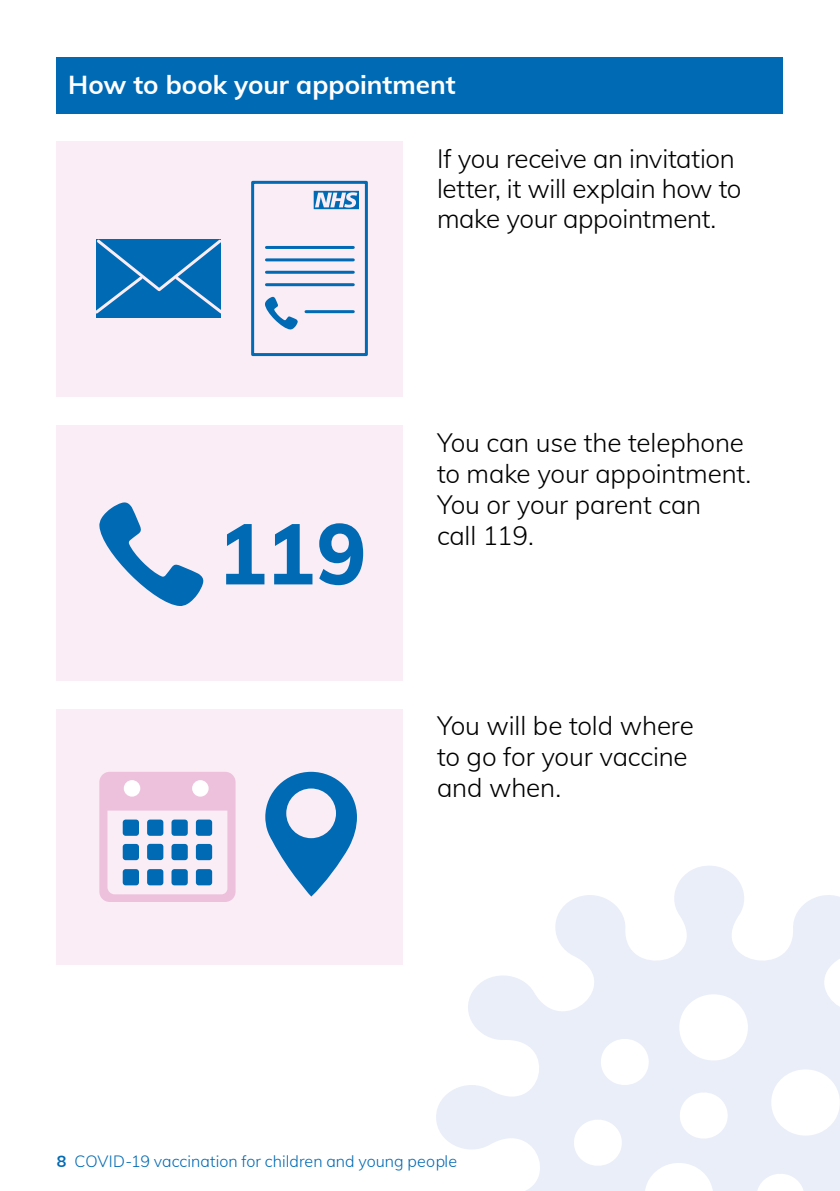
<style>
.page{position:relative;width:840px;height:1191px;background:#fff}
.page>*{position:absolute;margin:0;border:0;box-sizing:border-box;transform-origin:0 0}
.Body{font:26px/31.2px "Mulish Light 2";letter-spacing:-.01em;color:#000}
.t1{font:700 26px "Mulish";color:#fff}
.t2{font:16px "Mulish Light 2";letter-spacing:.005em;color:#006ab4}
.s1{font-family:"Mulish";font-weight:300}
.s2{font-family:"Mulish";font-weight:700}
</style>
<div class="page">
<svg style="left:436px;top:866px;width:403px;height:325px;fill:#eaeef9"></svg>
<div style="left:57px;top:142px;width:346px;height:255px;background:#faedf6"></div>
<div style="left:57px;top:57px;width:725px;height:56px;background:#006ab4"></div>
<div style="left:57px;top:425px;width:346px;height:255px;background:#faedf6"></div>
<div style="left:57px;top:709px;width:346px;height:255px;background:#faedf6"></div>
<div style="left:96px;top:240px;width:125px;height:78px;background:#006ab4"></div>
<svg style="left:96px;top:239px;width:125px;height:75px"></svg>
<div style="left:251px;top:181px;width:116px;height:175px;border:3px solid #006ab4"></div>
<svg style="left:265px;top:297px;width:32px;height:32px"></svg>
<hr style="left:266px;top:246px;width:87px;height:3px;background:#006ab4">
<hr style="left:266px;top:271px;width:87px;height:3px;background:#006ab4">
<hr style="left:266px;top:258px;width:87px;height:3px;background:#006ab4">
<hr style="left:266px;top:283px;width:87px;height:3px;background:#006ab4">
<hr style="left:306px;top:310px;width:47px;height:3px;background:#006ab4">
<svg style="left:313px;top:191px;width:46px;height:18px"></svg>
<svg style="left:99px;top:502px;width:104px;height:104px"></svg>
<svg style="left:226px;top:523px;width:137px;height:62px"></svg>
<svg style="left:265px;top:772px;width:92px;height:124px"></svg>
<svg style="left:99px;top:772px;width:136px;height:130px"></svg>
<div style="left:123px;top:819px;width:16px;height:17px;background:#006ab4;border-radius:3px"></div>
<div style="left:147px;top:819px;width:16px;height:17px;background:#006ab4;border-radius:3px"></div>
<div style="left:171px;top:819px;width:17px;height:17px;background:#006ab4;border-radius:3px"></div>
<div style="left:196px;top:819px;width:16px;height:17px;background:#006ab4;border-radius:3px"></div>
<div style="left:123px;top:844px;width:16px;height:16px;background:#006ab4;border-radius:3px"></div>
<div style="left:171px;top:844px;width:17px;height:16px;background:#006ab4;border-radius:3px"></div>
<div style="left:196px;top:844px;width:16px;height:16px;background:#006ab4;border-radius:3px"></div>
<div style="left:123px;top:869px;width:16px;height:16px;background:#006ab4;border-radius:3px"></div>
<div style="left:147px;top:869px;width:16px;height:16px;background:#006ab4;border-radius:3px"></div>
<div style="left:171px;top:869px;width:17px;height:16px;background:#006ab4;border-radius:3px"></div>
<div style="left:196px;top:869px;width:16px;height:16px;background:#006ab4;border-radius:3px"></div>
<div style="left:147px;top:844px;width:16px;height:16px;background:#006ab4;border-radius:3px"></div>
<div style="left:124px;top:780px;width:16px;height:16px;background:#fff;border-radius:50%"></div>
<div style="left:192px;top:780px;width:16px;height:16px;background:#fff;border-radius:50%"></div>
<p class="t1" style="left:68px;top:66px;width:389px">How to book your appointment</p>
<p class="Body" style="left:437px;top:142px;width:306px;line-height:30px">If you receive an invitation letter, it will explain how to make your appointment.</p>
<p class="Body" style="left:437px;top:425px;width:315px">You can use the telephone <span class="s1">to make your appointment.<br></span>You or your parent can<br><span class="s1">call 119.</span></p>
<p class="Body" style="left:437px;top:709px;width:258px"><span class="s1">You will be told where </span>to go for your vaccine and when.</p>
<p class="t2" style="left:57px;top:1150px;width:401px"><span class="s2">8</span> COVID-19 vaccination for children and young people</p>
</div>
